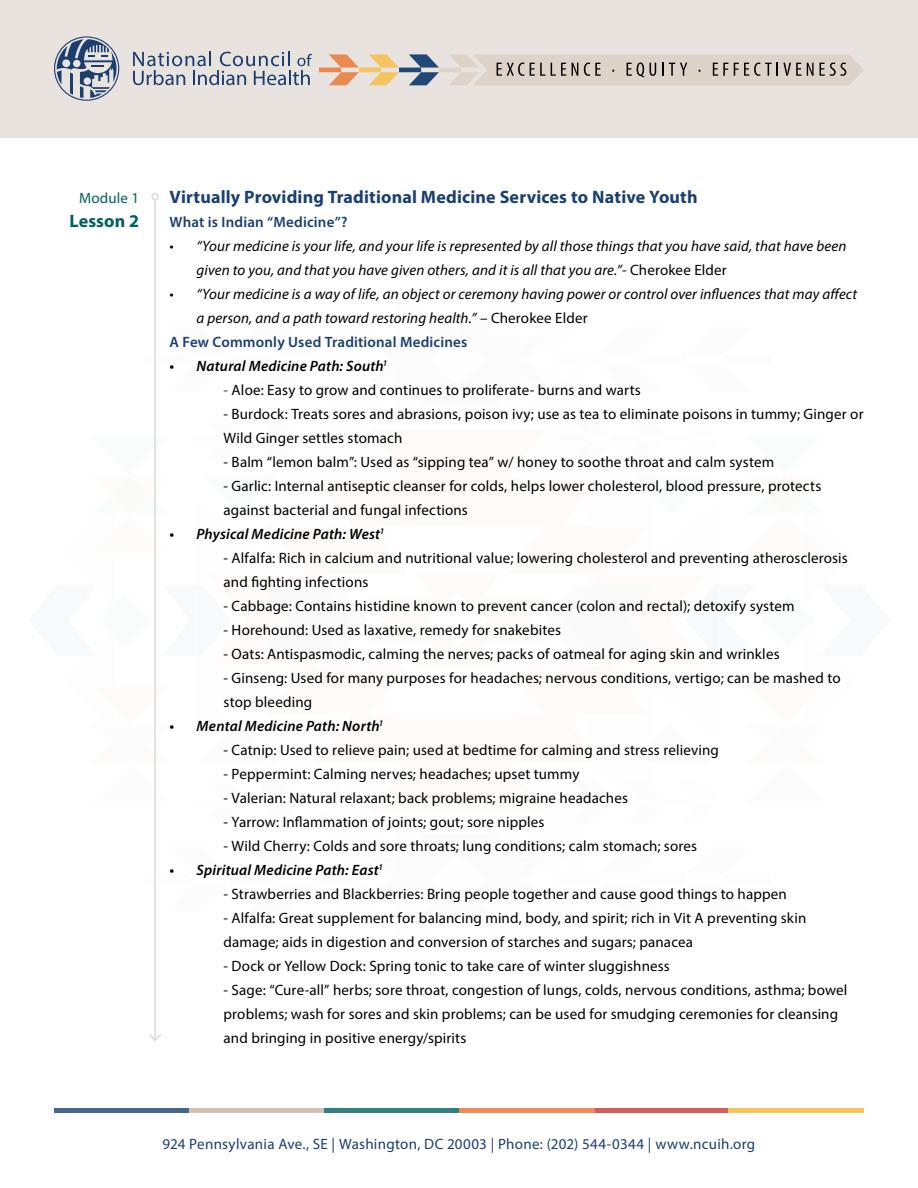
<style>
.page{position:relative;width:918px;height:1188px;background:#fff}
.page>*{position:absolute;margin:0;border:0;box-sizing:border-box;transform-origin:0 0}
.t1{font:700 18px "Myriad Pro";letter-spacing:.01em;color:#1a4070}
.t2{font:700 18px "Myriad Pro";letter-spacing:.01em;color:#006161}
.t3{font:15px/24px "Myriad Pro";letter-spacing:.01em;color:#000}
.t4{font:italic 15px/24px "Myriad Pro";letter-spacing:.01em;color:#000}
.t5{font:italic 600 15px "Myriad Pro";letter-spacing:.015em;color:#000}
.t6{font:15px "Myriad Pro";letter-spacing:.02em;color:#1a3f6f}
.t7{font:600 15px "Myriad Pro";letter-spacing:.01em;color:#1a4070}
.t8{font:15px "Myriad Pro";letter-spacing:.01em;color:#006161}
.s1{font-style:normal}
.s2{color:#1a4070}
</style>
<div class="page">
<div style="left:0;top:0;width:918px;height:137px;background:#e8e3de"></div>
<svg style="left:133px;top:51px;width:179px;height:34px"></svg>
<svg style="left:54px;top:36px;width:65px;height:65px"></svg>
<svg style="left:319px;top:54px;width:545px;height:32px"></svg>
<div style="left:54px;top:1108px;width:135px;height:5px;background:#47668c"></div>
<div style="left:594px;top:1108px;width:135px;height:5px;background:#cc615c"></div>
<div style="left:459px;top:1108px;width:135px;height:5px;background:#eb8c59"></div>
<div style="left:729px;top:1108px;width:135px;height:5px;background:#f5c45c"></div>
<div style="left:189px;top:1108px;width:135px;height:5px;background:#d1c2b5"></div>
<div style="left:324px;top:1108px;width:135px;height:5px;background:#338082"></div>
<hr style="left:154px;top:200px;width:2px;height:840px;background:#dbdbd9">
<div style="left:151px;top:193px;width:8px;height:7px;border:2px solid #dbdbd9;border-radius:50%"></div>
<svg style="left:149px;top:1032px;width:12px;height:9px"></svg>
<p class="t8" style="left:79px;top:188px;width:62px">Module 1</p>
<p class="t2" style="left:69px;top:209px;width:71px">Lesson 2</p>
<p class="t1" style="left:170px;top:185px;width:530px">Virtually Providing Traditional Medicine Services to Native Youth</p>
<p class="t7" style="left:170px;top:212px;width:179px">What is Indian “Medicine”?</p>
<p class="t4" style="left:197px;top:233px;width:651px;text-indent:-27px">• “Your medicine is your life, and your life is represented by all those things that you have said, that have been given to you, and that you have given others, and it is all that you are.”<span class="s1">- Cherokee Elder</span></p>
<p class="t4" style="left:170px;top:281px;width:689px">• “Your medicine is a way of life, an object or ceremony having power or control over influences that may affect</p>
<p class="t4" style="left:197px;top:305px;width:393px">a person, and a path toward restoring health.” <span class="s1">– Cherokee Elder</span></p>
<p class="t7" style="left:170px;top:332px;width:299px">A Few Commonly Used Traditional Medicines</p>
<p class="t5" style="left:170px;top:356px;width:219px">• Natural Medicine Path: South<sup>1</sup></p>
<p class="t3" style="left:224px;top:377px;width:419px"><span class="s2">-</span> Aloe: Easy to grow and continues to proliferate- burns and warts</p>
<p class="t3" style="left:224px;top:401px;width:642px">- Burdock: Treats sores and abrasions, poison ivy; use as tea to eliminate poisons in tummy; Ginger or<br>Wild Ginger settles stomach</p>
<p class="t3" style="left:224px;top:449px;width:552px">- Balm “lemon balm”: Used as “sipping tea” w/ honey to soothe throat and calm system</p>
<p class="t3" style="left:224px;top:473px;width:599px">- Garlic: Internal antiseptic cleanser for colds, helps lower cholesterol, blood pressure, protects against bacterial and fungal infections</p>
<p class="t5" style="left:170px;top:524px;width:216px">• Physical Medicine Path: West<sup>1</sup></p>
<p class="t3" style="left:224px;top:545px;width:626px">- Alfalfa: Rich in calcium and nutritional value; lowering cholesterol and preventing atherosclerosis and fighting infections</p>
<p class="t3" style="left:224px;top:593px;width:573px">- Cabbage: Contains histidine known to prevent cancer (colon and rectal); detoxify system</p>
<p class="t3" style="left:224px;top:617px;width:339px">- Horehound: Used as laxative, remedy for snakebites</p>
<p class="t3" style="left:224px;top:641px;width:558px">- Oats: Antispasmodic, calming the nerves; packs of oatmeal for aging skin and wrinkles</p>
<p class="t3" style="left:224px;top:665px;width:619px">- Ginseng: Used for many purposes for headaches; nervous conditions, vertigo; can be mashed to stop bleeding</p>
<p class="t5" style="left:170px;top:716px;width:215px">• Mental Medicine Path: North<sup>1</sup></p>
<p class="t3" style="left:224px;top:737px;width:497px">- Catnip: Used to relieve pain; used at bedtime for calming and stress relieving</p>
<p class="t3" style="left:224px;top:761px;width:357px">- Peppermint: Calming nerves; headaches; upset tummy</p>
<p class="t3" style="left:224px;top:785px;width:406px">- Valerian: Natural relaxant; back problems; migraine headaches</p>
<p class="t3" style="left:224px;top:809px;width:322px">- Yarrow: Inflammation of joints; gout; sore nipples</p>
<p class="t3" style="left:224px;top:833px;width:475px">- Wild Cherry: Colds and sore throats; lung conditions; calm stomach; sores</p>
<p class="t5" style="left:170px;top:860px;width:215px">• Spiritual Medicine Path: East<sup>1</sup></p>
<p class="t3" style="left:224px;top:881px;width:565px">- Strawberries and Blackberries: Bring people together and cause good things to happen</p>
<p class="t3" style="left:224px;top:905px;width:584px">- Alfalfa: Great supplement for balancing mind, body, and spirit; rich in Vit A preventing skin damage; aids in digestion and conversion of starches and sugars; panacea</p>
<p class="t3" style="left:224px;top:953px;width:448px">- Dock or Yellow Dock: Spring tonic to take care of winter sluggishness</p>
<p class="t3" style="left:224px;top:977px;width:625px">- Sage: “Cure-all” herbs; sore throat, congestion of lungs, colds, nervous conditions, asthma; bowel problems; wash for sores and skin problems; can be used for smudging ceremonies for cleansing and bringing in positive energy/spirits</p>
<p class="t6" style="left:163px;top:1135px;width:594px">924 Pennsylvania Ave., SE | Washington, DC 20003 | Phone: (202) 544-0344 | www.ncuih.org</p>
</div>
